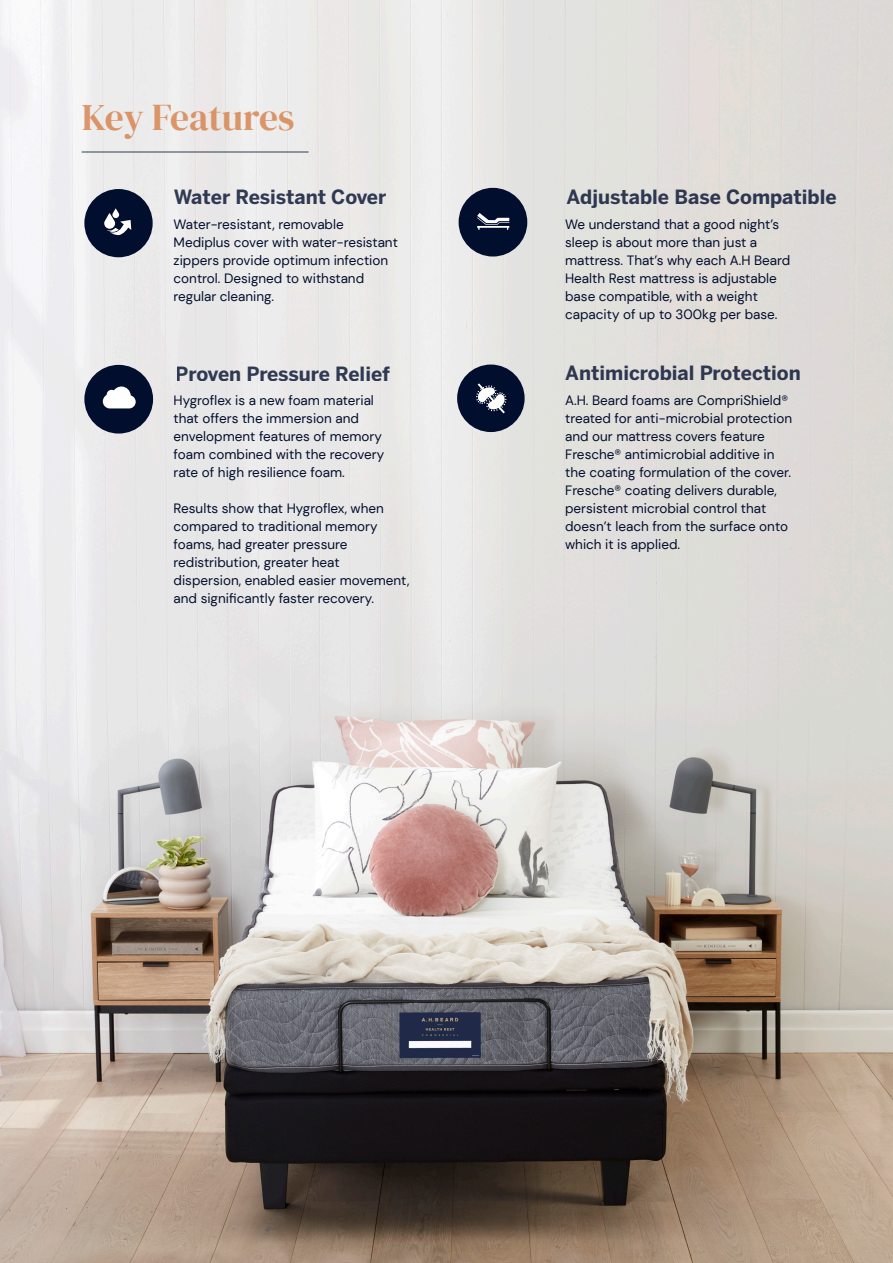
<style>
.page{position:relative;width:893px;height:1263px;background:#fff}
.page>*{position:absolute;margin:0;border:0;box-sizing:border-box;transform-origin:0 0}
.t1{font:37.5px "DM Serif Display";letter-spacing:-.005em;color:#d67f48}
.t2{font:700 19.5px "Benton Sans";color:#010e2d}
.t3{font:13.5px/18px "DM Sans";color:#010e2d}
</style>
<div class="page">
<img style="left:0;top:0;width:893px;height:1263px">
<hr style="left:82px;top:152px;width:227px;height:1px;background:#010e2d">
<div style="left:459px;top:188px;width:68px;height:69px;background:#010e2d;border-radius:50%"></div>
<svg style="left:477px;top:213px;width:32px;height:17px"></svg>
<div style="left:457px;top:365px;width:68px;height:67px;background:#010e2d;border-radius:50%"></div>
<svg style="left:476px;top:383px;width:31px;height:31px"></svg>
<div style="left:84px;top:189px;width:69px;height:68px;background:#010e2d;border-radius:50%"></div>
<svg style="left:104px;top:209px;width:27px;height:27px"></svg>
<div style="left:84px;top:365px;width:69px;height:69px;background:#010e2d;border-radius:50%"></div>
<svg style="left:103px;top:386px;width:33px;height:22px"></svg>
<h1 class="t1" style="left:81px;top:95px;width:215px">Key Features</h1>
<h2 class="t2" style="left:174px;top:186px;width:214px">Water Resistant Cover</h2>
<h2 class="t2" style="left:567px;top:186px;width:272px">Adjustable Base Compatible</h2>
<p class="t3" style="left:174px;top:216px;width:226px">Water-resistant, removable<br>Mediplus cover with water-resistant zippers provide optimum infection control. Designed to withstand regular cleaning.</p>
<p class="t3" style="left:565px;top:216px;width:227px">We understand that a good night’s sleep is about more than just a mattress. That’s why each A.H Beard<br>Health Rest mattress is adjustable base compatible, with a weight capacity of up to 300kg per base.</p>
<h2 class="t2" style="left:176px;top:362px;width:216px">Proven Pressure Relief</h2>
<h2 class="t2" style="left:565px;top:361px;width:237px">Antimicrobial Protection</h2>
<p class="t3" style="left:174px;top:391px;width:212px">Hygroflex is a new foam material that offers the immersion and envelopment features of memory foam combined with the recovery rate of high resilience foam.</p>
<p class="t3" style="left:174px;top:499px;width:238px">Results show that Hygroflex, when compared to traditional memory foams, had greater pressure redistribution, greater heat dispersion, enabled easier movement, and significantly faster recovery.</p>
<p class="t3" style="left:565px;top:391px;width:228px">A.H. Beard foams are CompriShield® treated for anti-microbial protection and our mattress covers feature Fresche® antimicrobial additive in the coating formulation of the cover.<br>Fresche® coating delivers durable, persistent microbial control that doesn’t leach from the surface onto which it is applied.</p>
</div>
